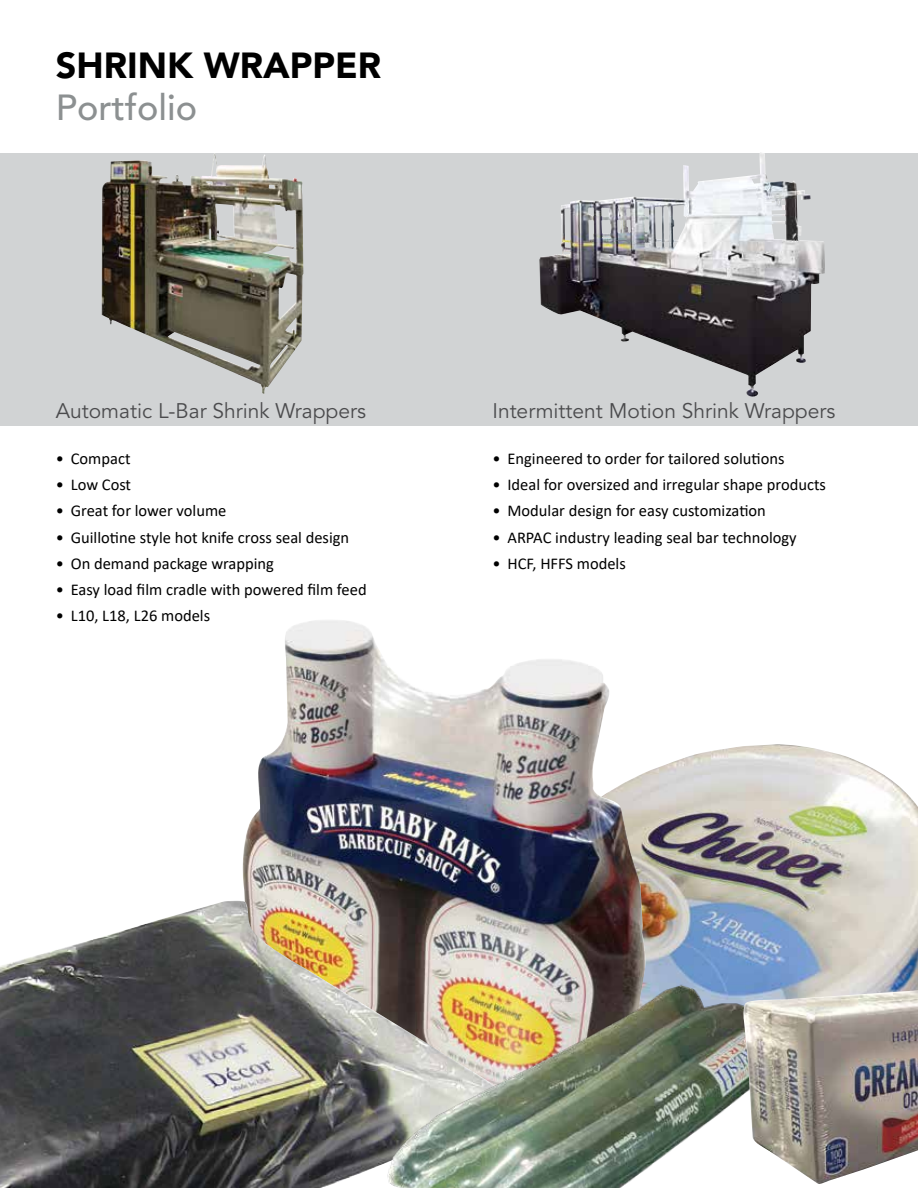
<style>
.page{position:relative;width:918px;height:1188px;background:#fff}
.page>*{position:absolute;margin:0;border:0;box-sizing:border-box;transform-origin:0 0}
.t1{font:900 36px "Avenir LT Std";color:#000}
.t2{font:500 36px "Avenir LT Std";color:#8c9091}
.t3{font:21px "Avenir LT Std";color:#4b4b4d}
.t4{font:16.5px "Calibri";color:#000}
</style>
<div class="page">
<div style="left:0;top:153px;width:918px;height:273px;background:#d1d3d4"></div>
<img style="left:647px;top:744px;width:271px;height:246px">
<img style="left:242px;top:620px;width:405px;height:339px">
<img style="left:0;top:901px;width:511px;height:287px">
<img style="left:102px;top:153px;width:201px;height:241px">
<img style="left:380px;top:959px;width:428px;height:229px">
<img style="left:743px;top:990px;width:175px;height:195px">
<img style="left:539px;top:152px;width:286px;height:245px">
<h1 class="t1" style="left:56px;top:44px;width:327px">SHRINK WRAPPER</h1>
<h1 class="t2" style="left:56px;top:87px;width:143px">Portfolio</h1>
<p class="t3" style="left:56px;top:398px;width:312px">Automatic L-Bar Shrink Wrappers</p>
<p class="t3" style="left:492px;top:398px;width:344px">Intermittent Motion Shrink Wrappers</p>
<p class="t4" style="left:56px;top:447px;width:76px">• Compact</p>
<p class="t4" style="left:56px;top:473px;width:77px">• Low Cost</p>
<p class="t4" style="left:56px;top:499px;width:172px">• Great for lower volume</p>
<p class="t4" style="left:56px;top:526px;width:295px">• Guillotine style hot knife cross seal design</p>
<p class="t4" style="left:56px;top:552px;width:220px">• On demand package wrapping</p>
<p class="t4" style="left:56px;top:578px;width:312px">• Easy load film cradle with powered film feed</p>
<p class="t4" style="left:56px;top:604px;width:156px">• L10, L18, L26 models</p>
<p class="t4" style="left:492px;top:447px;width:294px">• Engineered to order for tailored solutions</p>
<p class="t4" style="left:492px;top:473px;width:335px">• Ideal for oversized and irregular shape products</p>
<p class="t4" style="left:492px;top:499px;width:275px">• Modular design for easy customization</p>
<p class="t4" style="left:492px;top:526px;width:306px">• ARPAC industry leading seal bar technology</p>
<p class="t4" style="left:492px;top:552px;width:135px">• HCF, HFFS models</p>
</div>
